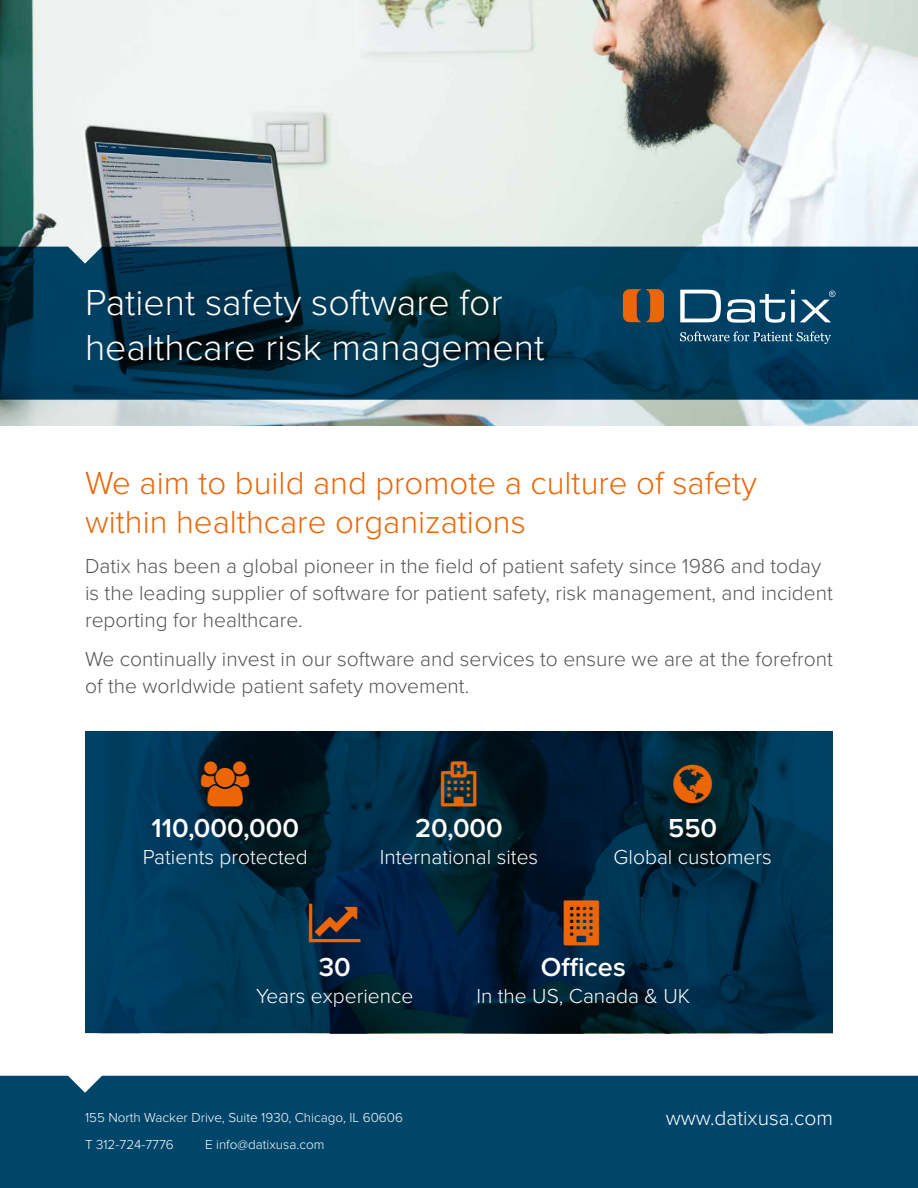
<style>
.page{position:relative;width:918px;height:1188px;background:#fff}
.page>*{position:absolute;margin:0;border:0;box-sizing:border-box;transform-origin:0 0}
.t1{font:300 37.5px/45px "Proxima Nova";color:#fff}
.t2{font:300 33px/39px "Proxima Nova";color:#ec6608}
.t3{font:600 27px "Proxima Nova";color:#fff}
.t4{font:300 21px/27px "Proxima Nova";color:#585454}
.t5{font:300 21px "Proxima Nova";color:#fff}
.t6{font:300 13.5px/26.5px "Proxima Nova";color:#fff}
</style>
<div class="page">
<img style="left:0;top:0;width:918px;height:425px">
<svg style="left:0;top:247px;width:918px;height:153px;background:#013753"></svg>
<svg style="left:680px;top:290px;width:41px;height:32px"></svg>
<svg style="left:727px;top:294px;width:58px;height:29px"></svg>
<svg style="left:791px;top:290px;width:45px;height:32px"></svg>
<svg style="left:623px;top:289px;width:41px;height:33px"></svg>
<svg style="left:680px;top:331px;width:151px;height:13px;background:#326581"></svg>
<div style="left:0;top:1076px;width:918px;height:112px;background:#00466a"></div>
<svg style="left:85px;top:731px;width:748px;height:302px;background:#002943"></svg>
<svg style="left:201px;top:761px;width:48px;height:45px;background:#001320"></svg>
<svg style="left:441px;top:761px;width:36px;height:45px;background:#002b3d"></svg>
<svg style="left:673px;top:764px;width:39px;height:39px;background:#002631"></svg>
<svg style="left:309px;top:904px;width:51px;height:38px;background:#001f43"></svg>
<svg style="left:564px;top:901px;width:35px;height:45px;background:#00253f"></svg>
<h1 class="t1" style="left:85px;top:280px;width:461px">Patient safety software for healthcare risk management</h1>
<h2 class="t2" style="left:85px;top:464px;width:674px">We aim to build and promote a culture of safety within healthcare organizations</h2>
<p class="t4" style="left:85px;top:552px;width:749px">Datix has been a global pioneer in the field of patient safety since 1986 and today is the leading supplier of software for patient safety, risk management, and incident reporting for healthcare.</p>
<p class="t4" style="left:85px;top:646px;width:749px">We continually invest in our software and services to ensure we are at the forefront of the worldwide patient safety movement.</p>
<p class="t3" style="left:152px;top:812px;width:149px">110,000,000</p>
<p class="t5" style="left:143px;top:845px;width:167px">Patients protected</p>
<p class="t3" style="left:415px;top:812px;width:89px">20,000</p>
<p class="t5" style="left:380px;top:845px;width:160px">International sites</p>
<p class="t3" style="left:668px;top:812px;width:51px">550</p>
<p class="t5" style="left:614px;top:845px;width:160px">Global customers</p>
<p class="t3" style="left:319px;top:952px;width:34px">30</p>
<p class="t5" style="left:256px;top:984px;width:159px">Years experience</p>
<p class="t6" style="left:85px;top:1105px;width:319px">155 North Wacker Drive, Suite 1930, Chicago, IL 60606<br>T 312-724-7776</p>
<p class="t6" style="left:205px;top:1131px;width:121px">E info@datixusa.com</p>
<p class="t3" style="left:541px;top:952px;width:87px">Offices</p>
<p class="t5" style="left:476px;top:984px;width:215px">In the US, Canada &amp; UK</p>
<p class="t5" style="left:666px;top:1106px;width:169px">www.datixusa.com</p>
</div>
